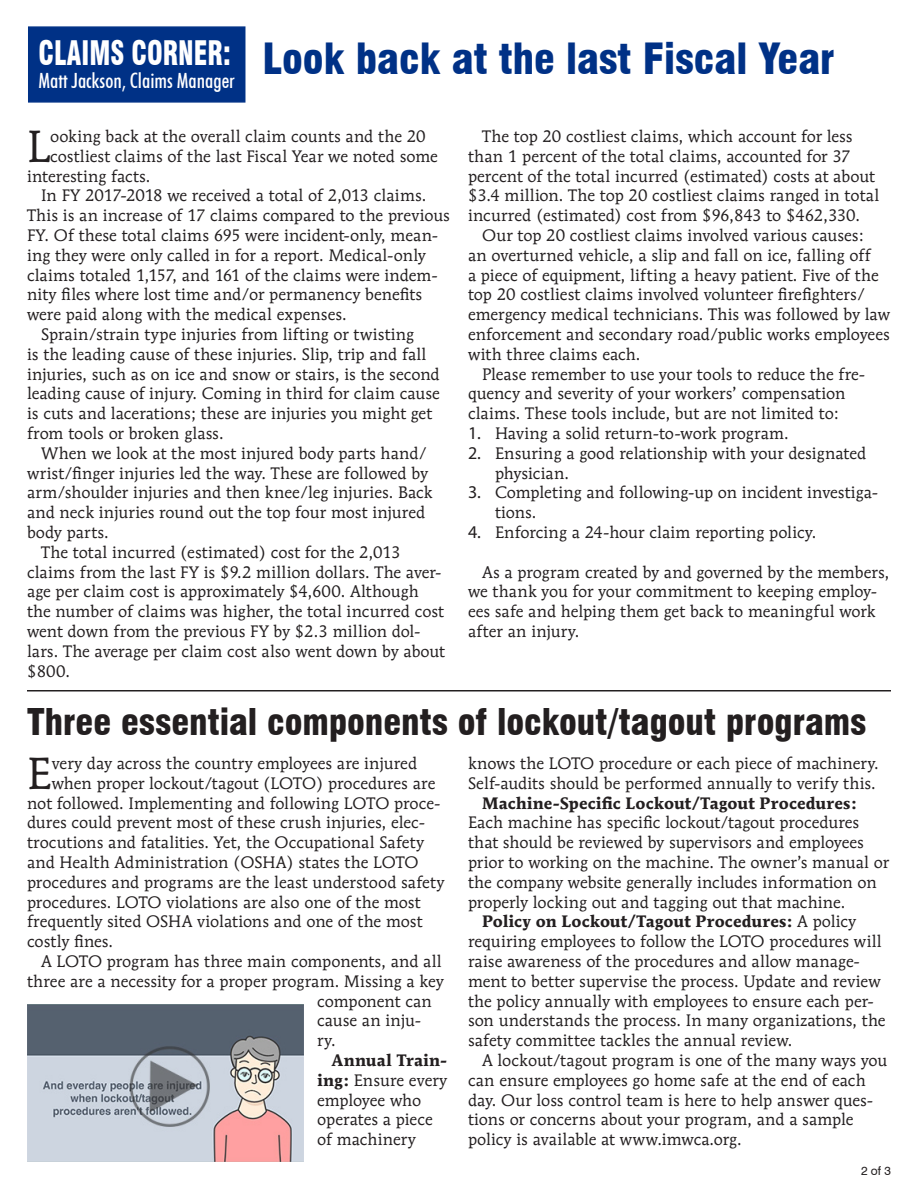
<style>
.page{position:relative;width:918px;height:1188px;background:#fff}
.page>*{position:absolute;margin:0;border:0;box-sizing:border-box;transform-origin:0 0}
.t1{font:44.7px "Mendoza Roman";color:#231f20}
.t2{font:900 condensed 42px "Swiss 721 BT";color:#003186}
.t3{font:900 condensed 36px "Swiss 721 BT";color:#231f20}
.t4{font:900 condensed 33px "Swiss 721 BT";color:#fff;scale:.8 1}
.t5{font:500 condensed 21px "Futura BT";color:#fff}
.t6{font:16.5px/19.8px "Mendoza Roman";letter-spacing:.005em;color:#231f20}
.t7{font:12px "Swiss 721 BT";color:#231f20}
.s1{font-family:"Myriad Pro";font-size:18px}
.s2{font-weight:700}
</style>
<div class="page">
<div style="left:28px;top:26px;width:217px;height:77px;background:#003186;border:2px solid #003186"></div>
<hr style="left:27px;top:690px;width:864px;height:2px;background:#231f20">
<img style="left:27px;top:1005px;width:277px;height:156px">
<p class="t4" style="left:38px;top:33px;width:242px">CLAIMS CORNER:</p>
<p class="t5" style="left:38px;top:68px;width:198px">Matt Jackson, Claims Manager</p>
<p class="t2" style="left:262px;top:34px;width:574px">Look back at the last Fiscal Year</p>
<p class="t1" style="left:27px;top:119px;width:25px">L</p>
<p class="t6" style="left:50px;top:126px;width:377px">ooking back at the overall claim counts and the 20</p>
<p class="t6" style="left:50px;top:146px;width:389px">costliest claims of the last Fiscal Year we noted some</p>
<p class="t6" style="left:27px;top:166px;width:125px">interesting facts.</p>
<p class="t6" style="left:27px;top:186px;width:424px;text-indent:14px">In FY 2017-2018 we received a total of 2,013 claims.<br>This is an increase of 17 claims compared to the previous FY. Of these total claims 695 were incident-only, mean&shy;ing they were only called in for a report. Medical-only claims totaled 1,157, and 161 of the claims were indem&shy;nity files where lost time and/or permanency benefits were paid along with the medical expenses.</p>
<p class="t6" style="left:27px;top:324px;width:414px;text-indent:14px">Sprain/strain type injuries from lifting or twisting<br>is the leading cause of these injuries. Slip, trip and fall injuries, such as on ice and snow or stairs, is the second leading cause of injury. Coming in third for claim cause is cuts and lacerations; these are injuries you might get from tools or broken glass.</p>
<p class="t6" style="left:27px;top:443px;width:407px;text-indent:14px">When we look at the most injured body parts hand/ wrist/finger injuries led the way. These are followed by arm/shoulder injuries and then knee/leg injuries. Back and neck injuries round out the top four most injured body parts.</p>
<p class="t6" style="left:27px;top:542px;width:420px;text-indent:14px">The total incurred (estimated) cost for the 2,013 claims from the last FY is $9.2 million dollars. The aver&shy;age per claim cost is approximately $4,600. Although the number of claims was higher, the total incurred cost went down from the previous FY by $2.3 million dol&shy;lars. The average per claim cost also went down by about $800.</p>
<p class="t6" style="left:468px;top:126px;width:413px;text-indent:14px">The top 20 costliest claims, which account for less than 1 percent of the total claims, accounted for 37 percent of the total incurred (estimated) costs at about $3.4 million. The top 20 costliest claims ranged in total incurred (estimated) cost from $96,843 to $462,330.</p>
<p class="t6" style="left:468px;top:225px;width:423px;text-indent:14px">Our top 20 costliest claims involved various causes:<br>an overturned vehicle, a slip and fall on ice, falling off<br>a piece of equipment, lifting a heavy patient. Five of the top 20 costliest claims involved volunteer firefighters/ emergency medical technicians. This was followed by law enforcement and secondary road/public works employees with three claims each.</p>
<p class="t6" style="left:468px;top:364px;width:399px;text-indent:14px">Please remember to use your tools to reduce the fre&shy;quency and severity of your workers’ compensation claims. These tools include, but are not limited to:</p>
<p class="t6" style="left:468px;top:423px;width:322px"><span class="s1">1.</span> Having a solid return-to-work program.</p>
<p class="t6" style="left:495px;top:443px;width:373px;text-indent:-27px"><span class="s1">2.</span> Ensuring a good relationship with your designated physician.</p>
<p class="t6" style="left:495px;top:483px;width:385px;text-indent:-27px"><span class="s1">3.</span> Completing and following-up on incident investiga&shy;tions.</p>
<p class="t6" style="left:468px;top:522px;width:350px"><span class="s1">4.</span> Enforcing a 24-hour claim reporting policy.</p>
<p class="t6" style="left:468px;top:562px;width:423px;text-indent:14px">As a program created by and governed by the members, we thank you for your commitment to keeping employ&shy;ees safe and helping them get back to meaningful work after an injury.</p>
<p class="t3" style="left:27px;top:700px;width:841px">Three essential components of lockout/tagout programs</p>
<p class="t1" style="left:27px;top:746px;width:26px">E</p>
<p class="t6" style="left:52px;top:753px;width:367px">very day across the country employees are injured</p>
<p class="t6" style="left:52px;top:773px;width:385px">when proper lockout/tagout (LOTO) procedures are</p>
<p class="t6" style="left:27px;top:793px;width:415px">not followed. Implementing and following LOTO proce-</p>
<p class="t6" style="left:27px;top:813px;width:400px">dures could prevent most of these crush injuries, elec-</p>
<p class="t6" style="left:27px;top:833px;width:399px">trocutions and fatalities. Yet, the Occupational Safety</p>
<p class="t6" style="left:27px;top:852px;width:393px">and Health Administration (OSHA) states the LOTO</p>
<p class="t6" style="left:27px;top:872px;width:419px">procedures and programs are the least understood safety</p>
<p class="t6" style="left:27px;top:892px;width:395px">procedures. LOTO violations are also one of the most</p>
<p class="t6" style="left:27px;top:912px;width:397px">frequently sited OSHA violations and one of the most</p>
<p class="t6" style="left:27px;top:932px;width:88px">costly fines.</p>
<p class="t6" style="left:41px;top:951px;width:402px">A LOTO program has three main components, and all</p>
<p class="t6" style="left:27px;top:971px;width:418px">three are a necessity for a proper program. Missing a key</p>
<p class="t6" style="left:317px;top:991px;width:116px">component can</p>
<p class="t6" style="left:317px;top:1011px;width:105px">cause an inju-</p>
<p class="t6" style="left:317px;top:1031px;width:20px">ry.</p>
<p class="t6" style="left:317px;top:1050px;width:132px;text-indent:14px"><span class="s2">Annual Train&shy;ing:</span> Ensure every employee who operates a piece of machinery</p>
<p class="t6" style="left:468px;top:753px;width:412px">knows the LOTO procedure or each piece of machinery.<br>Self-audits should be performed annually to verify this.</p>
<p class="t6" style="left:468px;top:793px;width:423px;text-indent:14px"><span class="s2">Machine-Specific Lockout/Tagout Procedures:<br></span>Each machine has specific lockout/tagout procedures that should be reviewed by supervisors and employees prior to working on the machine. The owner’s manual or the company website generally includes information on properly locking out and tagging out that machine.</p>
<p class="t6" style="left:468px;top:912px;width:419px;text-indent:14px"><span class="s2">Policy on Lockout/Tagout Procedures:</span> A policy requiring employees to follow the LOTO procedures will raise awareness of the procedures and allow manage&shy;ment to better supervise the process. Update and review the policy annually with employees to ensure each per&shy;son understands the process. In many organizations, the safety committee tackles the annual review.</p>
<p class="t6" style="left:468px;top:1050px;width:421px;text-indent:14px">A lockout/tagout program is one of the many ways you can ensure employees go home safe at the end of each day. Our loss control team is here to help answer ques&shy;tions or concerns about your program, and a sample policy is available at www.imwca.org.</p>
<p class="t7" style="left:861px;top:1163px;width:31px">2 of 3</p>
</div>
